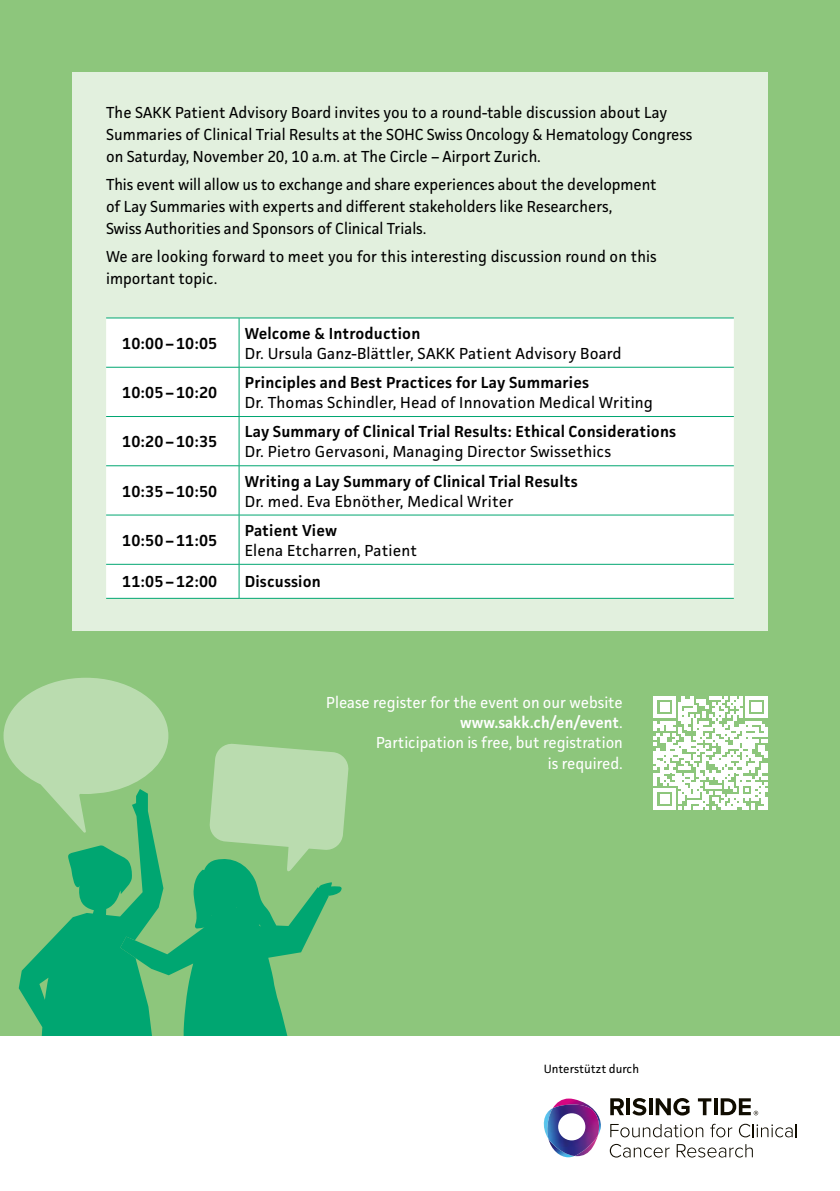
<style>
.page{position:relative;width:840px;height:1191px;background:#fff}
.page>*{position:absolute;margin:0;border:0;box-sizing:border-box;transform-origin:0 0}
.t1{font:16px/22px "Facit";color:#000}
.t2{font:600 16px "Facit";letter-spacing:.01em;color:#000}
.t3{font:16px/20px "Facit";color:#fff;text-align:right}
.t4{font:12px "Facit";color:#000}
.s1{font-weight:600}
</style>
<div class="page">
<div style="left:0;top:0;width:839px;height:1050px;background:#8dc67c"></div>
<svg style="left:168px;top:863px;width:174px;height:173px;fill:#00a671"></svg>
<svg style="left:209px;top:744px;width:140px;height:127px"></svg>
<svg style="left:4px;top:677px;width:164px;height:359px"></svg>
<svg style="left:653px;top:696px;width:113px;height:113px"></svg>
<div style="left:72px;top:72px;width:695px;height:558px;background:#e2f0de"></div>
<div style="left:106px;top:319px;width:627px;height:279px;background:#fff"></div>
<hr style="left:106px;top:318px;width:133px;height:1px;background:#00a671">
<hr style="left:239px;top:318px;width:494px;height:1px;background:#00a671">
<hr style="left:106px;top:367px;width:133px;height:1px;background:#00a671">
<hr style="left:239px;top:367px;width:494px;height:1px;background:#00a671">
<hr style="left:106px;top:416px;width:133px;height:1px;background:#00a671">
<hr style="left:239px;top:416px;width:494px;height:1px;background:#00a671">
<hr style="left:106px;top:465px;width:133px;height:1px;background:#00a671">
<hr style="left:239px;top:465px;width:494px;height:1px;background:#00a671">
<hr style="left:106px;top:515px;width:133px;height:1px;background:#00a671">
<hr style="left:239px;top:515px;width:494px;height:1px;background:#00a671">
<hr style="left:106px;top:564px;width:133px;height:1px;background:#00a671">
<hr style="left:239px;top:564px;width:494px;height:1px;background:#00a671">
<hr style="left:106px;top:598px;width:133px;height:1px;background:#00a671">
<hr style="left:239px;top:598px;width:494px;height:1px;background:#00a671">
<hr style="left:238px;top:318px;width:1px;height:49px;background:#00a671">
<hr style="left:238px;top:367px;width:1px;height:49px;background:#00a671">
<hr style="left:238px;top:417px;width:1px;height:48px;background:#00a671">
<hr style="left:238px;top:466px;width:1px;height:49px;background:#00a671">
<hr style="left:238px;top:515px;width:1px;height:49px;background:#00a671">
<hr style="left:238px;top:564px;width:1px;height:34px;background:#00a671">
<div style="left:0;top:1036px;width:839px;height:155px;background:#fff"></div>
<svg style="left:610px;top:1124px;width:93px;height:13px"></svg>
<svg style="left:710px;top:1123px;width:21px;height:14px"></svg>
<svg style="left:738px;top:1123px;width:58px;height:14px"></svg>
<svg style="left:609px;top:1143px;width:60px;height:14px"></svg>
<svg style="left:676px;top:1144px;width:76px;height:13px"></svg>
<svg style="left:610px;top:1098px;width:13px;height:17px"></svg>
<hr style="left:626px;top:1098px;width:3px;height:17px;background:#100c00">
<svg style="left:632px;top:1098px;width:14px;height:17px"></svg>
<svg style="left:649px;top:1098px;width:3px;height:17px"></svg>
<svg style="left:655px;top:1098px;width:34px;height:17px"></svg>
<svg style="left:697px;top:1098px;width:14px;height:17px"></svg>
<svg style="left:714px;top:1098px;width:3px;height:17px"></svg>
<svg style="left:720px;top:1098px;width:37px;height:17px"></svg>
<svg style="left:543px;top:1098px;width:43px;height:59px"></svg>
<img style="left:546px;top:1104px;width:54px;height:52px">
<p class="t1" style="left:106px;top:101px;width:587px">The SAKK Patient Advisory Board invites you to a round-table discussion about Lay<br>Summaries of Clinical Trial Results at the SOHC Swiss Oncology &amp; Hematology Congress on Saturday, November 20, 10 a.m. at The Circle – Airport Zurich.</p>
<p class="t1" style="left:106px;top:173px;width:551px">This event will allow us to exchange and share experiences about the development of Lay Summaries with experts and different stakeholders like Researchers,<br>Swiss Authorities and Sponsors of Clinical Trials.</p>
<p class="t1" style="left:106px;top:245px;width:552px">We are looking forward to meet you for this interesting discussion round on this important topic.</p>
<p class="t2" style="left:122px;top:333px;width:97px">10:00 – 10:05</p>
<p class="t2" style="left:122px;top:382px;width:97px">10:05 – 10:20</p>
<p class="t2" style="left:122px;top:432px;width:97px">10:20 – 10:35</p>
<p class="t2" style="left:122px;top:481px;width:97px">10:35 – 10:50</p>
<p class="t2" style="left:122px;top:530px;width:97px">10:50 – 11:05</p>
<p class="t2" style="left:244px;top:323px;width:177px">Welcome &amp; Introduction</p>
<p class="t1" style="left:244px;top:342px;width:378px">Dr. Ursula Ganz-Blättler, SAKK Patient Advisory Board</p>
<p class="t2" style="left:244px;top:372px;width:345px">Principles and Best Practices for Lay Summaries</p>
<p class="t1" style="left:244px;top:391px;width:409px">Dr. Thomas Schindler, Head of Innovation Medical Writing</p>
<p class="t2" style="left:244px;top:422px;width:432px">Lay Summary of Clinical Trial Results: Ethical Considerations</p>
<p class="t1" style="left:244px;top:440px;width:368px">Dr. Pietro Gervasoni, Managing Director Swissethics</p>
<p class="t2" style="left:244px;top:471px;width:334px">Writing a Lay Summary of Clinical Trial Results</p>
<p class="t1" style="left:244px;top:490px;width:270px">Dr. med. Eva Ebnöther, Medical Writer</p>
<p class="t2" style="left:244px;top:520px;width:94px">Patient View</p>
<p class="t1" style="left:244px;top:539px;width:174px">Elena Etcharren, Patient</p>
<p class="t2" style="left:122px;top:572px;width:97px">11:05 – 12:00</p>
<p class="t2" style="left:244px;top:572px;width:77px">Discussion</p>
<p class="t3" style="left:326px;top:692px;width:298px">Please register for the event on our website <span class="s1">www.sakk.ch/en/event</span>.<br>Participation is free, but registration<br>is required.</p>
<p class="t4" style="left:543px;top:1061px;width:97px">Unterstützt durch</p>
</div>
